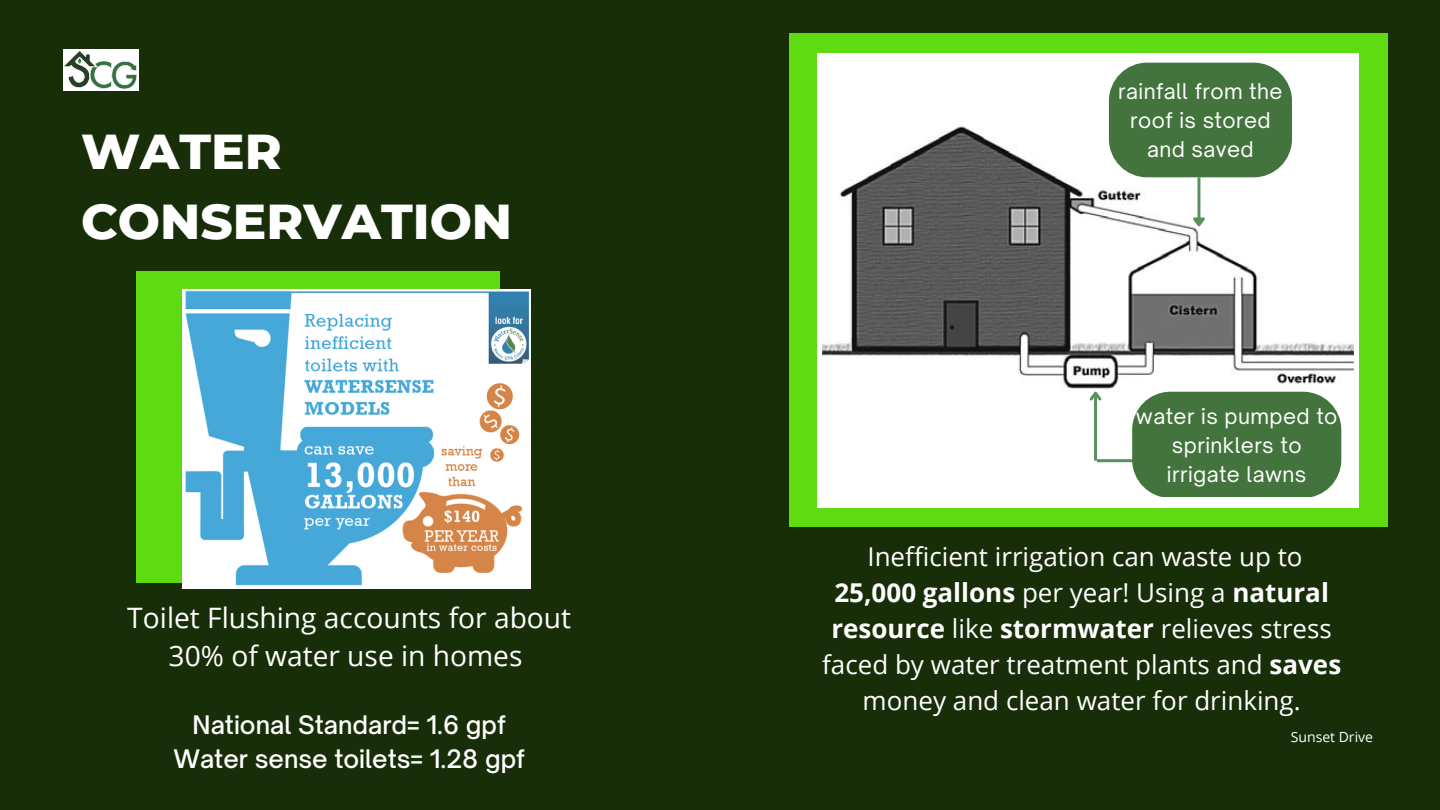
<style>
.page{position:relative;width:1440px;height:810px;background:#172e08}
.page>*{position:absolute;margin:0;border:0;box-sizing:border-box;transform-origin:0 0}
.t1{font:800 50px/69.8px "Montserrat";color:#fff}
.t2{font:28.2px/38.7px "Open Sans";color:#fff;text-align:center}
.t3{font:26px/36px "Open Sans";color:#fff;text-align:center}
.t4{font:500 24.4px/33.8px "Open Sauce One";color:#fff;text-align:center}
.t5{font:20.7px/28.9px "Open Sauce One";letter-spacing:.02em;color:#fff;text-align:center}
.t6{font:14px "Open Sans";color:#fff}
.s1{font-weight:700}
</style>
<div class="page">
<div style="left:789px;top:34px;width:598px;height:493px;background:#5edb12"></div>
<div style="left:817px;top:53px;width:542px;height:455px;background:#fff"></div>
<img style="left:822px;top:118px;width:532px;height:274px">
<hr style="left:1197px;top:177px;width:3px;height:41px;background:#59905d">
<svg style="left:1189px;top:215px;width:19px;height:15px"></svg>
<div style="left:1109px;top:63px;width:183px;height:114px;background:#43743e;border-radius:38px"></div>
<hr style="left:1094px;top:393px;width:3px;height:68px;background:#59905d">
<svg style="left:1087px;top:388px;width:17px;height:13px"></svg>
<hr style="left:1097px;top:459px;width:48px;height:3px;background:#59905d">
<div style="left:1132px;top:392px;width:209px;height:105px;background:#43743e"></div>
<div style="left:136px;top:271px;width:364px;height:312px;background:#5edb12"></div>
<img style="left:183px;top:289px;width:348px;height:299px">
<div style="left:63px;top:50px;width:76px;height:41px;background:#fff"></div>
<img style="left:65px;top:51px;width:72px;height:38px">
<h1 class="t1" style="left:81px;top:116px;width:433px">WATER<br>CONSERVATION</h1>
<p class="t2" style="left:127px;top:597px;width:445px">Toilet Flushing accounts for about<br>30% of water use in homes</p>
<p class="t4" style="left:173px;top:708px;width:353px">National Standard= 1.6 gpf<br>Water sense toilets= 1.28 gpf</p>
<p class="t5" style="left:1118px;top:77px;width:166px">rainfall from the roof is stored and saved</p>
<p class="t5" style="left:1136px;top:401px;width:203px">water is pumped to sprinklers to irrigate lawns</p>
<p class="t3" style="left:822px;top:538px;width:521px">Inefficient irrigation can waste up to <span class="s1">25,000 gallons</span> per year! Using a <span class="s1">natural resource</span> like <span class="s1">stormwater</span> relieves stress faced by water treatment plants and <span class="s1">saves </span>money and clean water for drinking.</p>
<p class="t6" style="left:1291px;top:727px;width:84px">Sunset Drive</p>
</div>
